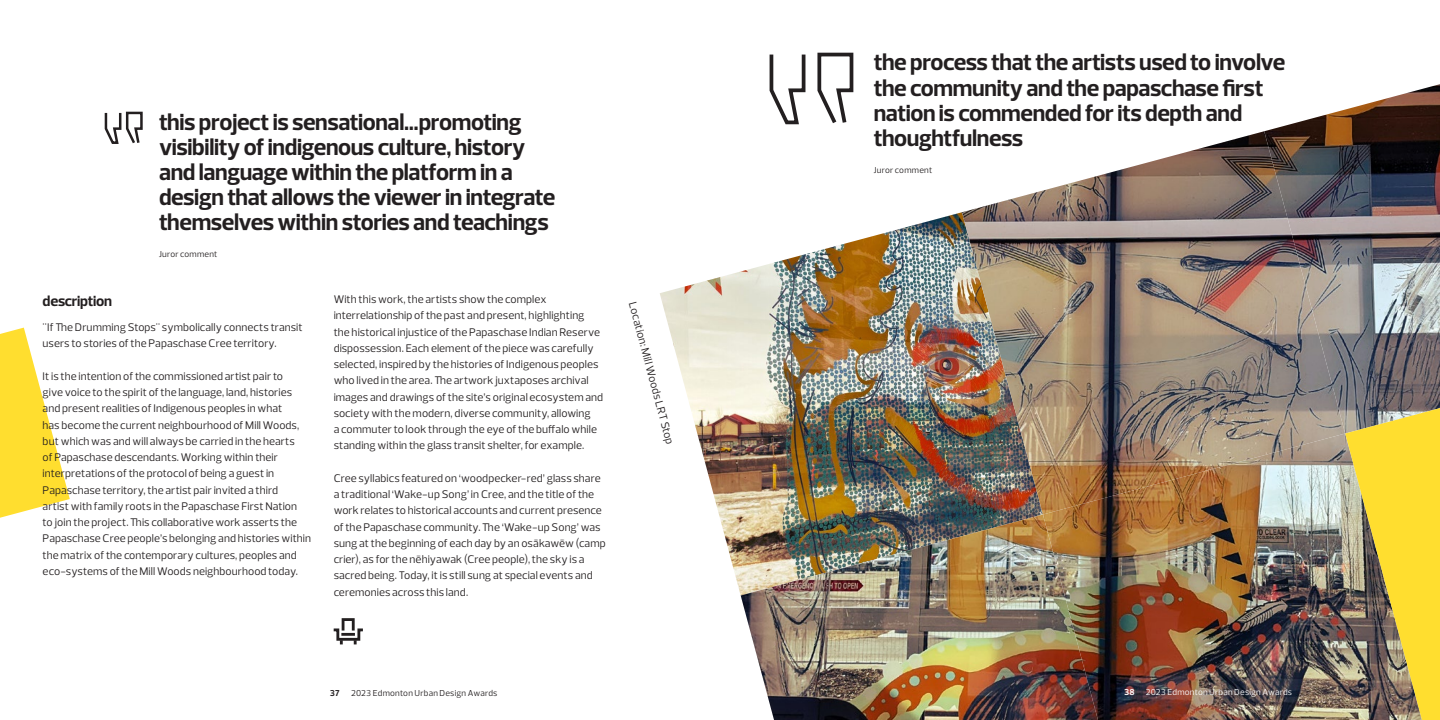
<style>
.page{position:relative;width:1440px;height:720px;background:#fff}
.page>*{position:absolute;margin:0;border:0;box-sizing:border-box;transform-origin:0 0}
.Quote_1{font:700 23.75px/25px "Prelo";letter-spacing:-.02em;color:#231f20}
.Subhead{font:700 15px "Prelo";letter-spacing:-.015em;color:#231f20}
.Body{font:11.25px/16.2px "Prelo";letter-spacing:.005em;color:#231f20}
.Subhead-2{font:11.25px "Prelo";color:#231f20}
.Body_Small{font:8.75px "Prelo";letter-spacing:.025em;color:#231f20}
.Body_Small-2{font:8.75px "Prelo";letter-spacing:.025em;color:#fff}
.t1{font:700 8.75px "Prelo";color:#231f20}
.Body_Small-3{font:700 8.75px "Prelo";color:#fff}
</style>
<div class="page">
<img style="left:660px;top:212px;width:302px;height:383px">
<img style="left:962px;top:131px;width:302px;height:384px">
<img style="left:1264px;top:84px;width:176px;height:350px">
<img style="left:741px;top:515px;width:302px;height:205px">
<img style="left:1043px;top:434px;width:282px;height:286px">
<div style="left:1325px;top:332px;width:115px;height:388px;background:#231f20;opacity:.45"></div>
<img style="left:1345px;top:408px;width:95px;height:312px">
<svg style="left:0;top:328px;width:70px;height:190px"></svg>
<div style="left:342px;top:618px;width:13px;height:14px;border:3px solid #231f20"></div>
<svg style="left:333px;top:627px;width:30px;height:17px"></svg>
<svg style="left:104px;top:111px;width:39px;height:33px"></svg>
<svg style="left:769px;top:52px;width:85px;height:73px"></svg>
<p class="Quote_1" style="left:159px;top:109px;width:398px">this project is sensational…promoting visibility of indigenous culture, history and language within the platform in a design that allows the viewer in integrate themselves within stories and teachings</p>
<p class="Body_Small" style="left:159px;top:249px;width:60px">Juror comment</p>
<p class="Subhead" style="left:43px;top:292px;width:71px">description</p>
<p class="Body" style="left:43px;top:319px;width:262px">"If The Drumming Stops" symbolically connects transit users to stories of the Papaschase Cree territory.</p>
<p class="Body" style="left:43px;top:368px;width:270px">It is the intention of the commissioned artist pair to<br>give voice to the spirit of the language, land, histories and present realities of Indigenous peoples in what<br>has become the current neighbourhood of Mill Woods, but which was and will always be carried in the hearts<br>of Papaschase descendants. Working within their interpretations of the protocol of being a guest in Papaschase territory, the artist pair invited a third<br>artist with family roots in the Papaschase First Nation<br>to join the project. This collaborative work asserts the Papaschase Cree people’s belonging and histories within the matrix of the contemporary cultures, peoples and eco-systems of the Mill Woods neighbourhood today.</p>
<p class="Body" style="left:334px;top:291px;width:271px">With this work, the artists show the complex interrelationship of the past and present, highlighting the historical injustice of the Papaschase Indian Reserve dispossession. Each element of the piece was carefully selected, inspired by the histories of Indigenous peoples who lived in the area. The artwork juxtaposes archival images and drawings of the site’s original ecosystem and society with the modern, diverse community, allowing<br>a commuter to look through the eye of the buffalo while standing within the glass transit shelter, for example.</p>
<p class="Body" style="left:334px;top:470px;width:274px">Cree syllabics featured on ‘woodpecker-red’ glass share a traditional ‘Wake-up Song’ in Cree, and the title of the work relates to historical accounts and current presence of the Papaschase community. The ‘Wake-up Song’ was sung at the beginning of each day by an osākawēw (camp crier), as for the nēhiyawak (Cree people), the sky is a sacred being. Today, it is still sung at special events and ceremonies across this land.</p>
<p class="Subhead-2" style="left:639px;top:301px;width:148px;rotate:75deg">Location: Mill Woods LRT Stop</p>
<p class="Quote_1" style="left:874px;top:50px;width:413px">the process that the artists used to involve the community and the papaschase first nation is commended for its depth and thoughtfulness</p>
<p class="Body_Small" style="left:874px;top:165px;width:60px">Juror comment</p>
<p class="t1" style="left:330px;top:688px;width:12px">37</p>
<p class="Body_Small" style="left:351px;top:688px;width:148px">2023 Edmonton Urban Design Awards</p>
<p class="Body_Small-3" style="left:1124px;top:687px;width:12px">38</p>
<p class="Body_Small-2" style="left:1146px;top:687px;width:148px">2023 Edmonton Urban Design Awards</p>
</div>
